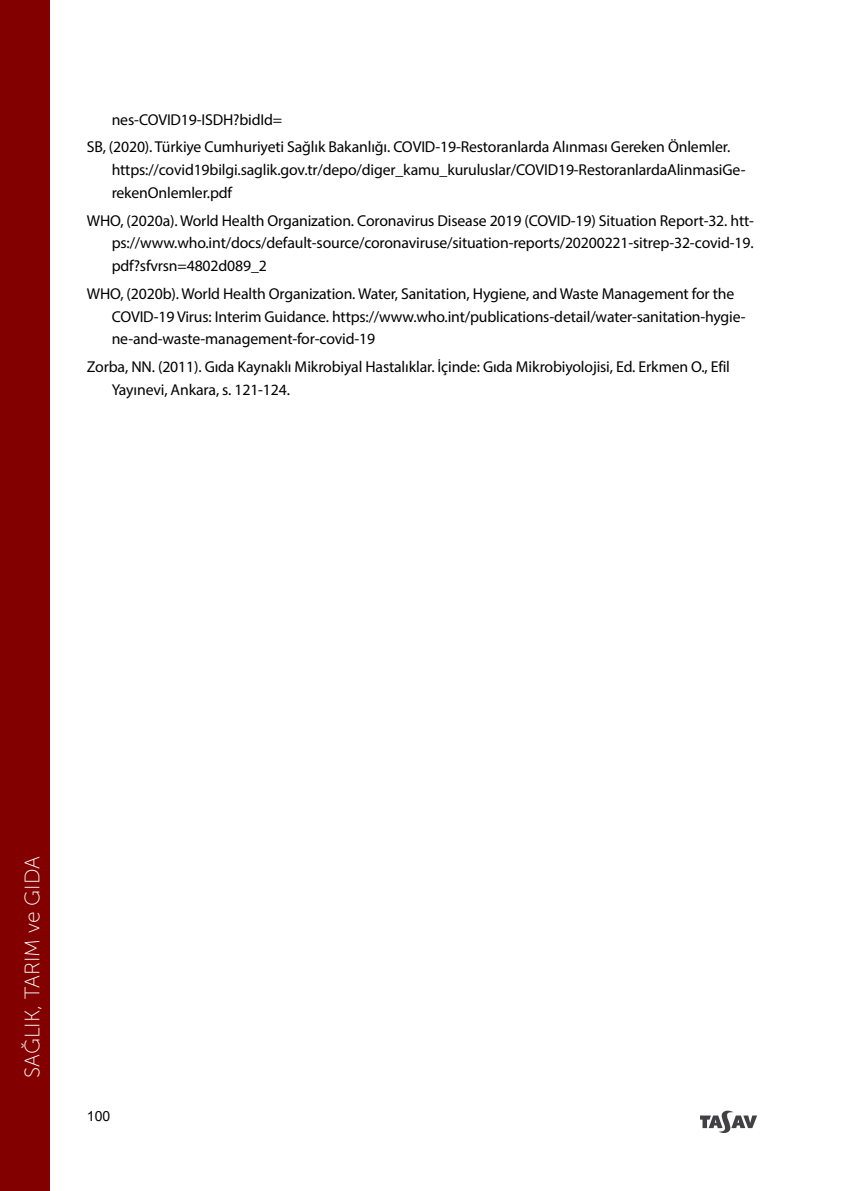
<style>
.page{position:relative;width:844px;height:1191px;background:#fff}
.page>*{position:absolute;margin:0;border:0;box-sizing:border-box;transform-origin:0 0}
.t1{font:21px "Museo Sans 100";color:#fff}
.t2{font:15.75px/22.8px "Myriad Pro";letter-spacing:-.01em;color:#000}
.t3{font:14px "Arial";color:#000}
</style>
<div class="page">
<svg style="left:700px;top:1110px;width:56px;height:23px"></svg>
<div style="left:0;top:0;width:50px;height:1191px;background:#820000"></div>
<p class="t2" style="left:87px;top:105px;width:644px;line-height:27.7px;text-indent:25px">nes-COVID19-ISDH?bidId=<br>SB, (2020). Türkiye Cumhuriyeti Sağlık Bakanlığı. COVID-19-Restoranlarda Alınması Gereken Önlemler.</p>
<p class="t2" style="left:112px;top:158px;width:635px">https://covid19bilgi.saglik.gov.tr/depo/diger_kamu_kuruluslar/COVID19-RestoranlardaAlinmasiGe&shy;rekenOnlemler.pdf</p>
<p class="t2" style="left:112px;top:209px;width:643px;text-align:justify;text-indent:-25px">WHO, (2020a). World Health Organization. Coronavirus Disease 2019 (COVID-19) Situation Report-32. htt&shy;ps://www.who.int/docs/default-source/coronaviruse/situation-reports/20200221-sitrep-32-covid-19. pdf?sfvrsn=4802d089_2</p>
<p class="t2" style="left:112px;top:282px;width:635px;text-indent:-25px">WHO, (2020b). World Health Organization. Water, Sanitation, Hygiene, and Waste Management for the<br>COVID-19 Virus: Interim Guidance. https://www.who.int/publications-detail/water-sanitation-hygie&shy;ne-and-waste-management-for-covid-19</p>
<p class="t2" style="left:112px;top:355px;width:619px;text-indent:-25px">Zorba, NN. (2011). Gıda Kaynaklı Mikrobiyal Hastalıklar. İçinde: Gıda Mikrobiyolojisi, Ed. Erkmen O., Efil<br>Yayınevi, Ankara, s. 121-124.</p>
<h1 class="t1" style="left:21px;top:1078px;width:223px;rotate:-90deg">SAĞLIK, TARIM ve GIDA</h1>
<p class="t3" style="left:87px;top:1106px;width:25px">100</p>
</div>
